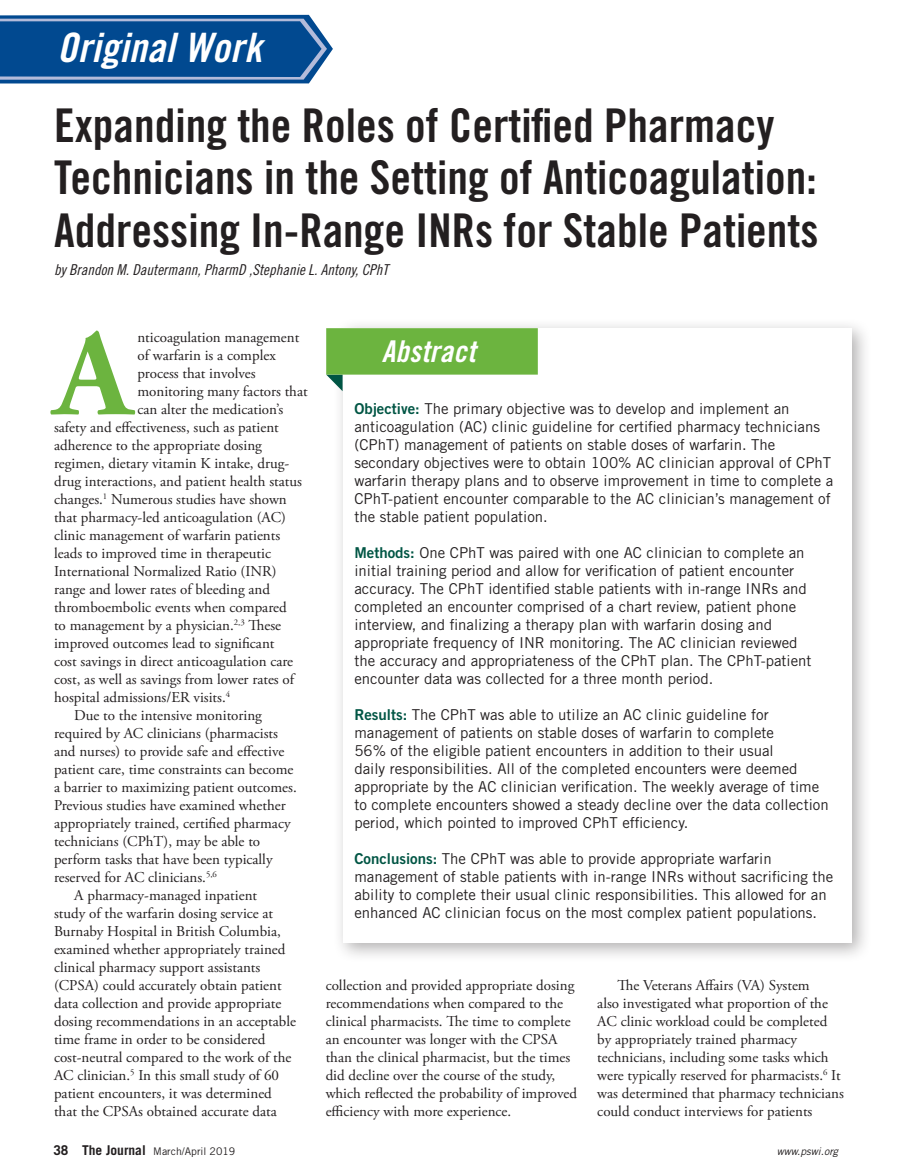
<style>
.page{position:relative;width:905px;height:1175px;background:#fff}
.page>*{position:absolute;margin:0;border:0;box-sizing:border-box;transform-origin:0 0}
.DropCap{font:700 123.6px "Adobe Garamond Pro";color:#6cb43f}
.Header-Main{font:46.5px/52.5px "Trade Gothic LT Std Bd Cn 20";color:#231f20}
.t1{font:40.5px "Trade Gothic LT Std Bd Cn 20 Obl";letter-spacing:.01em;color:#fff}
.t2{font:30px "Trade Gothic LT Std Bd Cn 20 Obl";letter-spacing:.01em;color:#fff}
.Body_10_12{font:15px/18px "Trade Gothic LT Std";color:#231f20}
.Body_10_12-2{font:15px/18px "Adobe Garamond Pro";color:#231f20}
.DropCap-2{font:15px "Adobe Garamond Pro";color:#231f20}
.Header_-_Author{font:15px "Trade Gothic LT Std Cn 18 Obl";color:#231f20}
.t3{font:10.5px "Trade Gothic LT Std";color:#231f20}
.t4{font:italic 10.5px "Trade Gothic LT Std";color:#231f20}
.s1{font-family:"Trade Gothic LT Std Bd 2";color:#054}
.s2{font-weight:700;font-size:13.5px}
</style>
<div class="page">
<svg style="left:0;top:15px;width:333px;height:68px;background:#1a599a"></svg>
<div style="left:332px;top:318px;width:539px;height:645px;background:#231f20;opacity:.35"></div>
<div style="left:343px;top:329px;width:508px;height:614px;background:#fff"></div>
<svg style="left:326px;top:328px;width:212px;height:63px"></svg>
<p class="t1" style="left:57px;top:23px;width:206px">Original Work</p>
<p class="Header-Main" style="left:54px;top:98px;width:766px">Expanding the Roles of Certified Pharmacy<br>Technicians in the Setting of Anticoagulation:<br>Addressing In-Range INRs for Stable Patients</p>
<p class="Header_-_Author" style="left:54px;top:261px;width:336px">by Brandon M. Dautermann, PharmD ,Stephanie L. Antony, CPhT</p>
<p class="DropCap" style="left:54px;top:303px;width:79px">A</p>
<p class="DropCap-2" style="left:137px;top:328px;width:163px">nticoagulation management</p>
<p class="DropCap-2" style="left:137px;top:346px;width:140px">of warfarin is a complex</p>
<p class="DropCap-2" style="left:137px;top:364px;width:120px">process that involves</p>
<p class="DropCap-2" style="left:137px;top:382px;width:172px">monitoring many factors that</p>
<p class="DropCap-2" style="left:137px;top:400px;width:147px">can alter the medication’s</p>
<p class="DropCap-2" style="left:54px;top:418px;width:226px">safety and effectiveness, such as patient</p>
<p class="DropCap-2" style="left:54px;top:436px;width:209px">adherence to the appropriate dosing</p>
<p class="DropCap-2" style="left:54px;top:454px;width:237px">regimen, dietary vitamin K intake, drug-</p>
<p class="DropCap-2" style="left:54px;top:472px;width:249px">drug interactions, and patient health status</p>
<p class="DropCap-2" style="left:54px;top:490px;width:234px">changes.<sup>1</sup> Numerous studies have shown</p>
<p class="DropCap-2" style="left:54px;top:508px;width:233px">that pharmacy-led anticoagulation (AC)</p>
<p class="DropCap-2" style="left:54px;top:526px;width:228px">clinic management of warfarin patients</p>
<p class="DropCap-2" style="left:54px;top:544px;width:218px">leads to improved time in therapeutic</p>
<p class="DropCap-2" style="left:54px;top:562px;width:224px">International Normalized Ratio (INR)</p>
<p class="DropCap-2" style="left:54px;top:580px;width:217px">range and lower rates of bleeding and</p>
<p class="DropCap-2" style="left:54px;top:598px;width:234px">thromboembolic events when compared</p>
<p class="DropCap-2" style="left:54px;top:616px;width:229px">to management by a physician.<sup>2,3</sup> These</p>
<p class="DropCap-2" style="left:54px;top:634px;width:222px">improved outcomes lead to significant</p>
<p class="DropCap-2" style="left:54px;top:652px;width:241px">cost savings in direct anticoagulation care</p>
<p class="DropCap-2" style="left:54px;top:670px;width:242px">cost, as well as savings from lower rates of</p>
<p class="DropCap-2" style="left:54px;top:688px;width:178px">hospital admissions/ER visits.<sup>4</sup></p>
<p class="Body_10_12-2" style="left:54px;top:707px;width:244px;text-indent:20px">Due to the intensive monitoring required by AC clinicians (pharmacists and nurses) to provide safe and effective patient care, time constraints can become a barrier to maximizing patient outcomes.<br>Previous studies have examined whether appropriately trained, certified pharmacy technicians (CPhT), may be able to perform tasks that have been typically reserved for AC clinicians.<sup>5,6</sup></p>
<p class="Body_10_12-2" style="left:54px;top:887px;width:243px;text-indent:20px">A pharmacy-managed inpatient<br>study of the warfarin dosing service at Burnaby Hospital in British Columbia, examined whether appropriately trained clinical pharmacy support assistants (CPSA) could accurately obtain patient data collection and provide appropriate dosing recommendations in an acceptable time frame in order to be considered cost-neutral compared to the work of the AC clinician.<sup>5</sup> In this small study of 60 patient encounters, it was determined that the CPSAs obtained accurate data</p>
<p class="t2" style="left:382px;top:333px;width:95px">Abstract</p>
<p class="Body_10_12" style="left:354px;top:399px;width:480px"><span class="s1">Objective:</span> The primary objective was to develop and implement an anticoagulation (AC) clinic guideline for certified pharmacy technicians (CPhT) management of patients on stable doses of warfarin. The secondary objectives were to obtain 100% AC clinician approval of CPhT warfarin therapy plans and to observe improvement in time to complete a CPhT-patient encounter comparable to the AC clinician’s management of the stable patient population.</p>
<p class="Body_10_12" style="left:354px;top:543px;width:458px"><span class="s1">Methods:</span> One CPhT was paired with one AC clinician to complete an initial training period and allow for verification of patient encounter accuracy. The CPhT identified stable patients with in-range INRs and completed an encounter comprised of a chart review, patient phone interview, and finalizing a therapy plan with warfarin dosing and appropriate frequency of INR monitoring. The AC clinician reviewed the accuracy and appropriateness of the CPhT plan. The CPhT-patient encounter data was collected for a three month period.</p>
<p class="Body_10_12" style="left:354px;top:705px;width:476px"><span class="s1">Results:</span> The CPhT was able to utilize an AC clinic guideline for management of patients on stable doses of warfarin to complete<br>56% of the eligible patient encounters in addition to their usual<br>daily responsibilities. All of the completed encounters were deemed appropriate by the AC clinician verification. The weekly average of time to complete encounters showed a steady decline over the data collection period, which pointed to improved CPhT efficiency.</p>
<p class="Body_10_12" style="left:354px;top:849px;width:480px"><span class="s1">Conclusions:</span> The CPhT was able to provide appropriate warfarin management of stable patients with in-range INRs without sacrificing the ability to complete their usual clinic responsibilities. This allowed for an enhanced AC clinician focus on the most complex patient populations.</p>
<p class="Body_10_12-2" style="left:326px;top:977px;width:253px">collection and provided appropriate dosing recommendations when compared to the clinical pharmacists. The time to complete an encounter was longer with the CPSA than the clinical pharmacist, but the times did decline over the course of the study, which reflected the probability of improved efficiency with more experience.</p>
<p class="Body_10_12-2" style="left:597px;top:977px;width:248px;text-indent:20px">The Veterans Affairs (VA) System<br>also investigated what proportion of the AC clinic workload could be completed by appropriately trained pharmacy technicians, including some tasks which were typically reserved for pharmacists.<sup>6</sup> It was determined that pharmacy technicians could conduct interviews for patients</p>
<p class="t3" style="left:53px;top:1144px;width:183px"><span class="s2">38 The Journal</span> March/April 2019</p>
<p class="t4" style="left:776px;top:1144px;width:63px">www.pswi.org</p>
</div>
